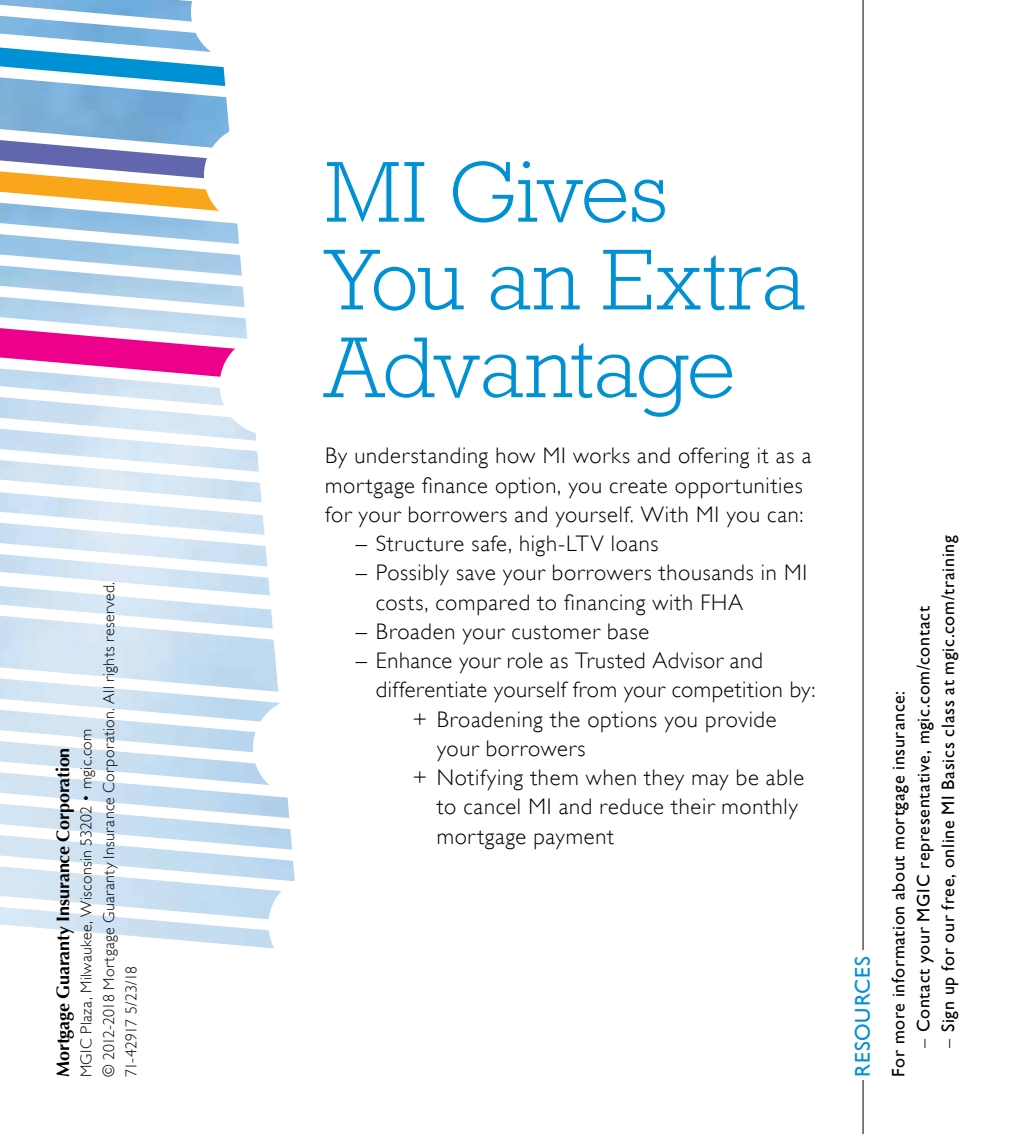
<style>
.page{position:relative;width:1013px;height:1134px;background:#fff}
.page>*{position:absolute;margin:0;border:0;box-sizing:border-box;transform-origin:0 0}
.t1{font:300 87.75px/87.8px "Rockwell";letter-spacing:-.01em;color:#0091d5}
.Body_Copy__Black{font:300 22.5px/29.2px "Gill Sans";letter-spacing:.03em;color:#000}
.Body_Copy__Black-2{font:21.38px "Gill Sans";letter-spacing:.04em;color:#0091d5}
.Bulleted_Black{font:18px "Gill Sans";letter-spacing:.035em;color:#000}
.t2{font:700 18px "Optima";letter-spacing:-.01em;color:#000}
.t3{font:300 15.75px/22.5px "Gill Sans";letter-spacing:.025em;color:#000}
.s1{font-weight:300}
</style>
<div class="page">
<svg style="left:0;top:437px;width:266px;height:511px"></svg>
<svg style="left:0;top:93px;width:218px;height:231px"></svg>
<svg style="left:218px;top:96px;width:77px;height:814px"></svg>
<svg style="left:266px;top:875px;width:29px;height:74px"></svg>
<svg style="left:251px;top:698px;width:44px;height:103px"></svg>
<svg style="left:0;top:0;width:226px;height:93px"></svg>
<svg style="left:0;top:324px;width:274px;height:113px"></svg>
<svg style="left:0;top:125px;width:259px;height:103px"></svg>
<hr style="left:862px;top:0;width:1px;height:1134px;background:#000">
<div style="left:855px;top:950px;width:14px;height:130px;background:#fff"></div>
<p class="t3" style="left:97px;top:1077px;width:497px;rotate:-90deg">© 2012-2018 Mortgage Guaranty Insurance Corporation. All rights reserved.<br>71-42917 5/23/18</p>
<p class="t3" style="left:74px;top:1077px;width:350px;rotate:-90deg">MGIC Plaza, Milwaukee, Wisconsin 53202 • mgic.com</p>
<p class="t2" style="left:52px;top:1077px;width:331px;rotate:-90deg">Mortgage Guaranty Insurance Corporation</p>
<p class="t1" style="left:325px;top:148px;width:481px">MI Gives<br>You an Extra<br>Advantage</p>
<p class="Body_Copy__Black" style="left:325px;top:440px;width:487px">By understanding how MI works and offering it as a mortgage finance option, you create opportunities for your borrowers and yourself. With MI you can:</p>
<p class="Body_Copy__Black" style="left:356px;top:528px;width:304px">– Structure safe, high-LTV loans</p>
<p class="Body_Copy__Black" style="left:376px;top:557px;width:433px;text-indent:-20px">– Possibly save your borrowers thousands in MI costs, compared to financing with FHA</p>
<p class="Body_Copy__Black" style="left:356px;top:616px;width:295px">– Broaden your customer base</p>
<p class="Body_Copy__Black" style="left:376px;top:645px;width:441px;text-indent:-20px">– Enhance your role as Trusted Advisor and differentiate yourself from your competition by:</p>
<p class="Body_Copy__Black" style="left:437px;top:703px;width:341px;text-indent:-24px">+ Broadening the options you provide your borrowers</p>
<p class="Body_Copy__Black" style="left:437px;top:762px;width:369px;text-indent:-24px">+ Notifying them when they may be able to cancel MI and reduce their monthly mortgage payment</p>
<p class="Body_Copy__Black-2" style="left:850px;top:1077px;width:122px;rotate:-90deg">RESOURCES</p>
<p class="Bulleted_Black" style="left:887px;top:1077px;width:387px;rotate:-90deg">For more information about mortgage insurance:</p>
<p class="Bulleted_Black" style="left:912px;top:1048px;width:444px;rotate:-90deg"><span class="s1">–</span> Contact your MGIC representative, mgic.com/contact</p>
<p class="Bulleted_Black" style="left:937px;top:1048px;width:514px;rotate:-90deg"><span class="s1">–</span> Sign up for our free, online MI Basics class at mgic.com/training</p>
</div>
